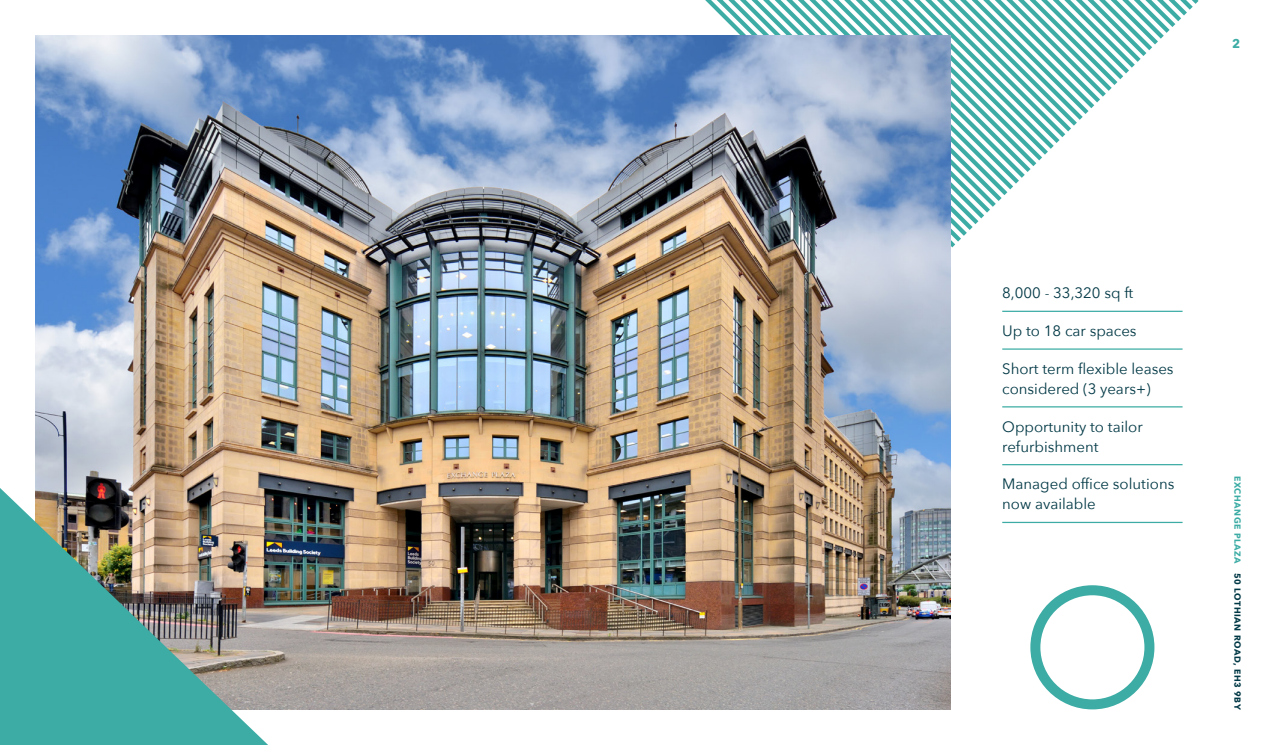
<style>
.page{position:relative;width:1276px;height:745px;background:#fff}
.page>*{position:absolute;margin:0;border:0;box-sizing:border-box;transform-origin:0 0}
.NEW_-_PULL_QUOTE{font:15px/20px "Avenir Next";color:#003845}
.t1{font:700 12.5px "Avenir Next";color:#3caca5}
.t2{font:700 8.75px "Avenir Next";letter-spacing:.07em;color:#003845}
.s1{color:#3caca5}
</style>
<div class="page">
<svg style="left:821px;top:0;width:377px;height:189px"></svg>
<img style="left:36px;top:35px;width:914px;height:674px">
<hr style="left:1002px;top:310px;width:180px;height:2px;background:#3caca5">
<hr style="left:1002px;top:348px;width:180px;height:1px;background:#3caca5">
<hr style="left:1002px;top:406px;width:180px;height:1px;background:#3caca5">
<hr style="left:1002px;top:463px;width:180px;height:2px;background:#3caca5">
<hr style="left:1002px;top:521px;width:180px;height:1px;background:#3caca5">
<img style="left:0;top:487px;width:268px;height:257px">
<div style="left:1030px;top:585px;width:124px;height:124px;border:10px solid #3caca5;border-radius:50%"></div>
<p class="t1" style="left:1232px;top:33px;width:10px">2</p>
<p class="NEW_-_PULL_QUOTE" style="left:1002px;top:282px;width:133px">8,000 - 33,320 sq ft</p>
<p class="NEW_-_PULL_QUOTE" style="left:1002px;top:320px;width:136px">Up to 18 car spaces</p>
<p class="NEW_-_PULL_QUOTE" style="left:1002px;top:357px;width:173px">Short term flexible leases considered (3 years+)</p>
<p class="NEW_-_PULL_QUOTE" style="left:1002px;top:415px;width:142px">Opportunity to tailor refurbishment</p>
<p class="NEW_-_PULL_QUOTE" style="left:1002px;top:473px;width:174px">Managed office solutions now available</p>
<p class="t2" style="left:1245px;top:475px;width:235px;rotate:90deg"><span class="s1">EXCHANGE PLAZA</span> 50 LOTHIAN ROAD, EH3 9BY</p>
</div>
